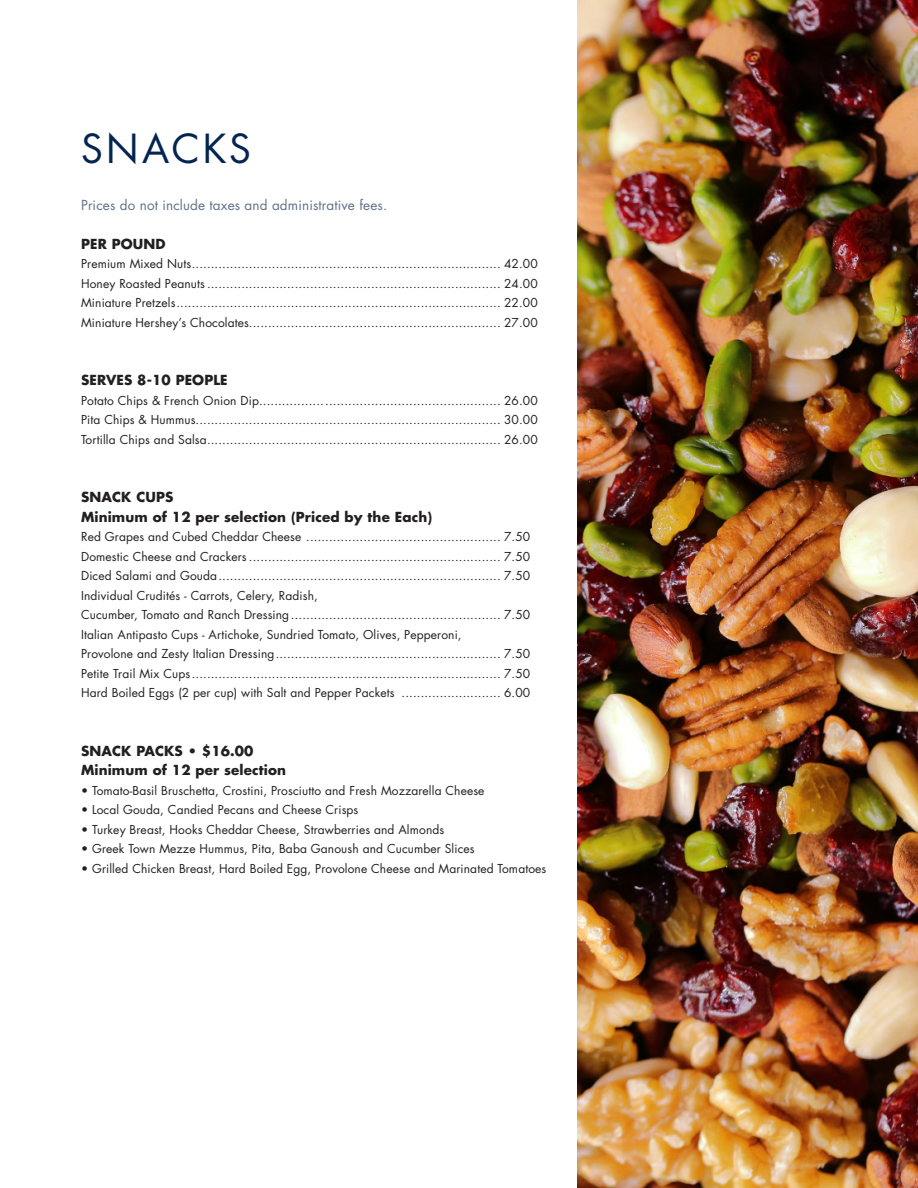
<style>
.page{position:relative;width:918px;height:1188px;background:#fff}
.page>*{position:absolute;margin:0;border:0;box-sizing:border-box;transform-origin:0 0}
.Section_Header{font:39px "Futura Std";letter-spacing:.085em;color:#04254f}
.Paragraph{font:700 13.5px "Futura Std";letter-spacing:.01em;color:#231f20}
.Paragraph-2{font:13.5px "Futura Std";letter-spacing:.01em;color:#60718b}
.Paragraph-3{font:12px/19.5px "Futura Std";letter-spacing:.01em;color:#231f20}
</style>
<div class="page">
<img style="left:578px;top:0;width:340px;height:1188px">
<p class="Section_Header" style="left:81px;top:124px;width:171px">SNACKS</p>
<p class="Paragraph-2" style="left:81px;top:196px;width:308px">Prices do not include taxes and administrative fees.</p>
<p class="Paragraph" style="left:81px;top:235px;width:86px">PER POUND</p>
<p class="Paragraph-3" style="left:81px;top:254px;width:458px">Premium Mixed Nuts................................................................................. 42.00</p>
<p class="Paragraph-3" style="left:81px;top:274px;width:458px">Honey Roasted Peanuts............................................................................. 24.00</p>
<p class="Paragraph-3" style="left:81px;top:293px;width:458px">Miniature Pretzels..................................................................................... 22.00</p>
<p class="Paragraph-3" style="left:81px;top:313px;width:458px">Miniature Hershey’s Chocolates.................................................................. 27.00</p>
<p class="Paragraph" style="left:81px;top:371px;width:148px">SERVES 8-10 PEOPLE</p>
<p class="Paragraph-3" style="left:81px;top:391px;width:458px">Potato Chips &amp; French Onion Dip............................................................... 26.00</p>
<p class="Paragraph-3" style="left:81px;top:410px;width:458px">Pita Chips &amp; Hummus................................................................................ 30.00</p>
<p class="Paragraph-3" style="left:81px;top:430px;width:458px">Tortilla Chips and Salsa............................................................................. 26.00</p>
<p class="Paragraph" style="left:81px;top:488px;width:94px">SNACK CUPS</p>
<p class="Paragraph" style="left:81px;top:508px;width:353px">Minimum of 12 per selection (Priced by the Each)</p>
<p class="Paragraph-3" style="left:81px;top:527px;width:451px">Red Grapes and Cubed Cheddar Cheese ................................................... 7.50</p>
<p class="Paragraph-3" style="left:81px;top:547px;width:451px">Domestic Cheese and Crackers .................................................................. 7.50</p>
<p class="Paragraph-3" style="left:81px;top:566px;width:451px">Diced Salami and Gouda.......................................................................... 7.50</p>
<p class="Paragraph-3" style="left:81px;top:586px;width:238px">Individual Crudités - Carrots, Celery, Radish,</p>
<p class="Paragraph-3" style="left:81px;top:605px;width:451px">Cucumber, Tomato and Ranch Dressing....................................................... 7.50</p>
<p class="Paragraph-3" style="left:81px;top:625px;width:451px">Italian Antipasto Cups - Artichoke, Sundried Tomato, Olives, Pepperoni,<br>Provolone and Zesty Italian Dressing........................................................... 7.50</p>
<p class="Paragraph-3" style="left:81px;top:664px;width:451px">Petite Trail Mix Cups................................................................................. 7.50</p>
<p class="Paragraph-3" style="left:81px;top:683px;width:451px">Hard Boiled Eggs (2 per cup) with Salt and Pepper Packets .......................... 6.00</p>
<p class="Paragraph" style="left:81px;top:742px;width:174px">SNACK PACKS • $16.00</p>
<p class="Paragraph" style="left:81px;top:761px;width:207px">Minimum of 12 per selection</p>
<p class="Paragraph-3" style="left:81px;top:781px;width:405px">• Tomato-Basil Bruschetta, Crostini, Prosciutto and Fresh Mozzarella Cheese</p>
<p class="Paragraph-3" style="left:81px;top:800px;width:279px">• Local Gouda, Candied Pecans and Cheese Crisps</p>
<p class="Paragraph-3" style="left:81px;top:820px;width:365px">• Turkey Breast, Hooks Cheddar Cheese, Strawberries and Almonds</p>
<p class="Paragraph-3" style="left:81px;top:839px;width:395px">• Greek Town Mezze Hummus, Pita, Baba Ganoush and Cucumber Slices</p>
<p class="Paragraph-3" style="left:81px;top:859px;width:467px">• Grilled Chicken Breast, Hard Boiled Egg, Provolone Cheese and Marinated Tomatoes</p>
</div>
